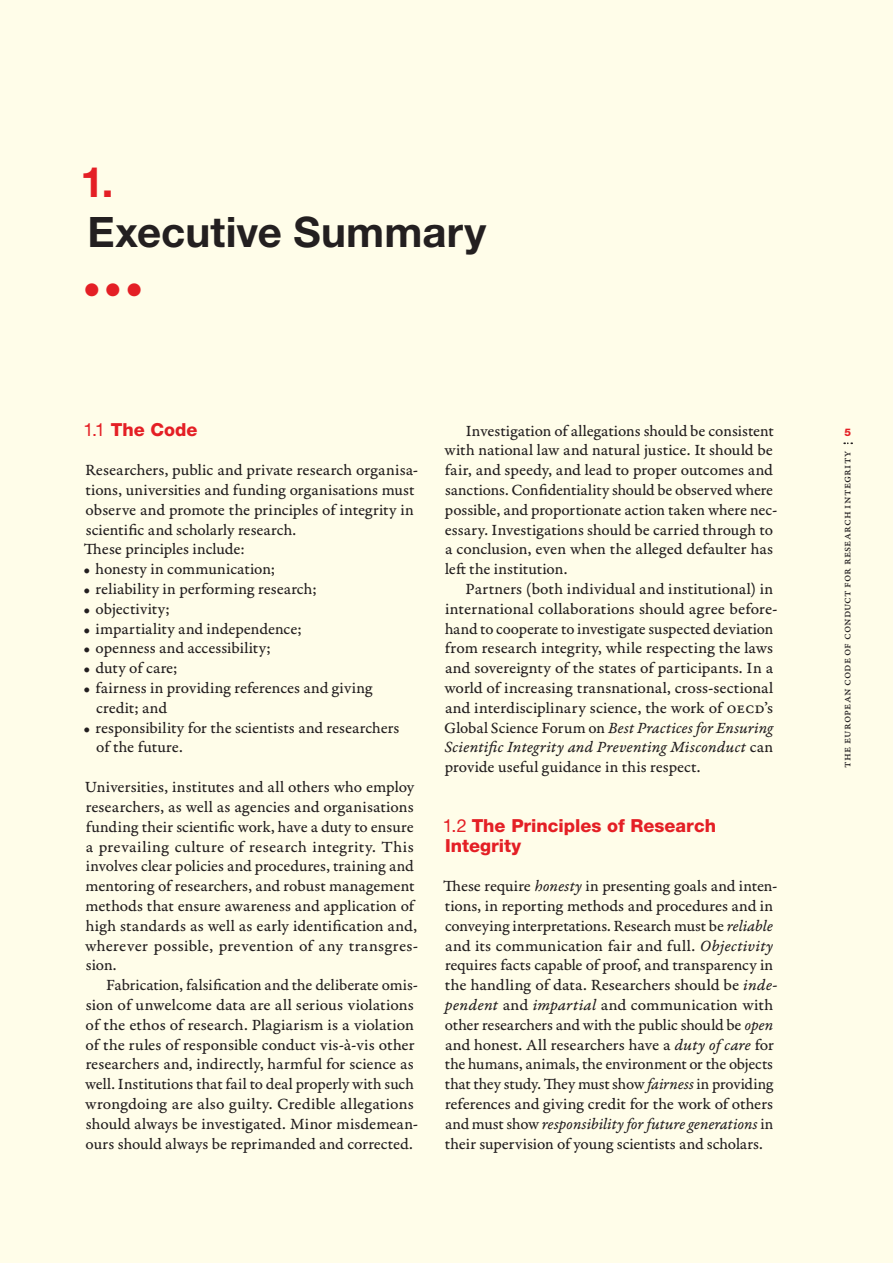
<style>
.page{position:relative;width:893px;height:1263px;background:#fffde9}
.page>*{position:absolute;margin:0;border:0;box-sizing:border-box;transform-origin:0 0}
.t1{font:700 42px "Helvetica Neue LT Std";color:#231f20}
.t2{font:700 42px "Helvetica Neue LT Std";color:#e41f25}
.t3{font:800 18px/19.8px "Helvetica Neue LT Std";color:#e41f25}
.t4{font:18px "Zapf Dingbats ITC";color:#e41f25}
.t5{font:16.5px/19.8px "Garamond Premr Pro Capt";color:#231f20}
.t6{font:16.5px/19.8px "Garamond Premr Pro It Capt";letter-spacing:.005em;color:#231f20}
.t7{font:12px "Garamond Premr Pro Capt";letter-spacing:.01em;color:#231f20}
.t8{font:800 10.5px "Helvetica Neue LT Std";color:#e41f25}
.s1{font-weight:400}
.s2{font-family:"Garamond Premr Pro Capt"}
.s3{font-family:"Garamond Premr Pro It Capt"}
</style>
<div class="page">
<svg style="left:844px;top:442px;width:8px;height:2px"></svg>
<h1 class="t2" style="left:80px;top:156px;width:35px">1.</h1>
<h1 class="t1" style="left:88px;top:206px;width:400px">Executive Summary</h1>
<p class="t4" style="left:85px;top:282px;width:58px">●●●</p>
<p class="t3" style="left:83px;top:419px;width:116px"><span class="s1">1.1</span> The Code</p>
<p class="t5" style="left:84px;top:461px;width:336px">Researchers, public and private research organisa&shy;tions, universities and funding organisations must observe and promote the principles of integrity in scientific and scholarly research.<br>These principles include:</p>
<p class="t5" style="left:83px;top:560px;width:194px">• honesty in communication;</p>
<p class="t5" style="left:83px;top:579px;width:235px">• reliability in performing research;</p>
<p class="t5" style="left:83px;top:599px;width:88px">• objectivity;</p>
<p class="t5" style="left:83px;top:619px;width:220px">• impartiality and independence;</p>
<p class="t5" style="left:83px;top:639px;width:189px">• openness and accessibility;</p>
<p class="t5" style="left:83px;top:659px;width:96px">• duty of care;</p>
<p class="t5" style="left:96px;top:678px;width:278px;text-indent:-13px">• fairness in providing references and giving credit; and</p>
<p class="t5" style="left:96px;top:718px;width:305px;text-indent:-13px">• responsibility for the scientists and researchers of the future.</p>
<p class="t5" style="left:85px;top:777px;width:335px">Universities, institutes and all others who employ researchers, as well as agencies and organisations funding their scientific work, have a duty to ensure a prevailing culture of research integrity. This involves clear policies and procedures, training and mentoring of researchers, and robust management methods that ensure awareness and application of high standards as well as early identification and, wherever possible, prevention of any transgres&shy;sion.</p>
<p class="t5" style="left:85px;top:975px;width:335px;text-indent:21px">Fabrication, falsification and the deliberate omis&shy;sion of unwelcome data are all serious violations of the ethos of research. Plagiarism is a violation of the rules of responsible conduct vis-à-vis other researchers and, indirectly, harmful for science as well. Institutions that fail to deal properly with such wrongdoing are also guilty. Credible allegations should always be investigated. Minor misdemean&shy;ours should always be reprimanded and corrected.</p>
<p class="t5" style="left:444px;top:421px;width:335px;text-indent:21px">Investigation of allegations should be consistent with national law and natural justice. It should be fair, and speedy, and lead to proper outcomes and sanctions. Confidentiality should be observed where possible, and proportionate action taken where nec&shy;essary. Investigations should be carried through to a conclusion, even when the alleged defaulter has left the institution.</p>
<p class="t5" style="left:444px;top:579px;width:335px;text-indent:21px">Partners (both individual and institutional) in international collaborations should agree before&shy;hand to cooperate to investigate suspected deviation from research integrity, while respecting the laws and sovereignty of the states of participants. In a world of increasing transnational, cross-sectional and interdisciplinary science, the work of OECD’s</p>
<p class="t6" style="left:444px;top:718px;width:331px"><span class="s2">Global Science Forum on</span> Best Practices for Ensuring<br>Scientific Integrity and Preventing Misconduct <span class="s2">can</span></p>
<p class="t5" style="left:445px;top:758px;width:257px">provide useful guidance in this respect.</p>
<p class="t3" style="left:443px;top:815px;width:275px"><span class="s1">1.2</span> The Principles of Research<br>Integrity</p>
<p class="t5" style="left:443px;top:876px;width:336px">These require <span class="s3">honesty</span> in presenting goals and inten&shy;tions, in reporting methods and procedures and in conveying interpretations. Research must be <span class="s3">reliable </span>and its communication fair and full. <span class="s3">Objectivity </span>requires facts capable of proof, and transparency in the handling of data. Researchers should be <span class="s3">inde&shy;pendent</span> and <span class="s3">impartial</span> and communication with other researchers and with the public should be <span class="s3">open </span>and honest. All researchers have a <span class="s3">duty of care</span> for the humans, animals, the environment or the objects that they study. They must show <span class="s3">fairness</span> in providing references and giving credit for the work of others</p>
<p class="t6" style="left:445px;top:1114px;width:330px"><span class="s2">and must show</span> responsibility for future generations <span class="s2">in</span></p>
<p class="t5" style="left:445px;top:1134px;width:319px">their supervision of young scientists and scholars.</p>
<p class="t8" style="left:844px;top:426px;width:8px">5</p>
<p class="t7" style="left:840px;top:768px;width:318px;rotate:-90deg">The European Code of Conduct for Research Integrity</p>
</div>
